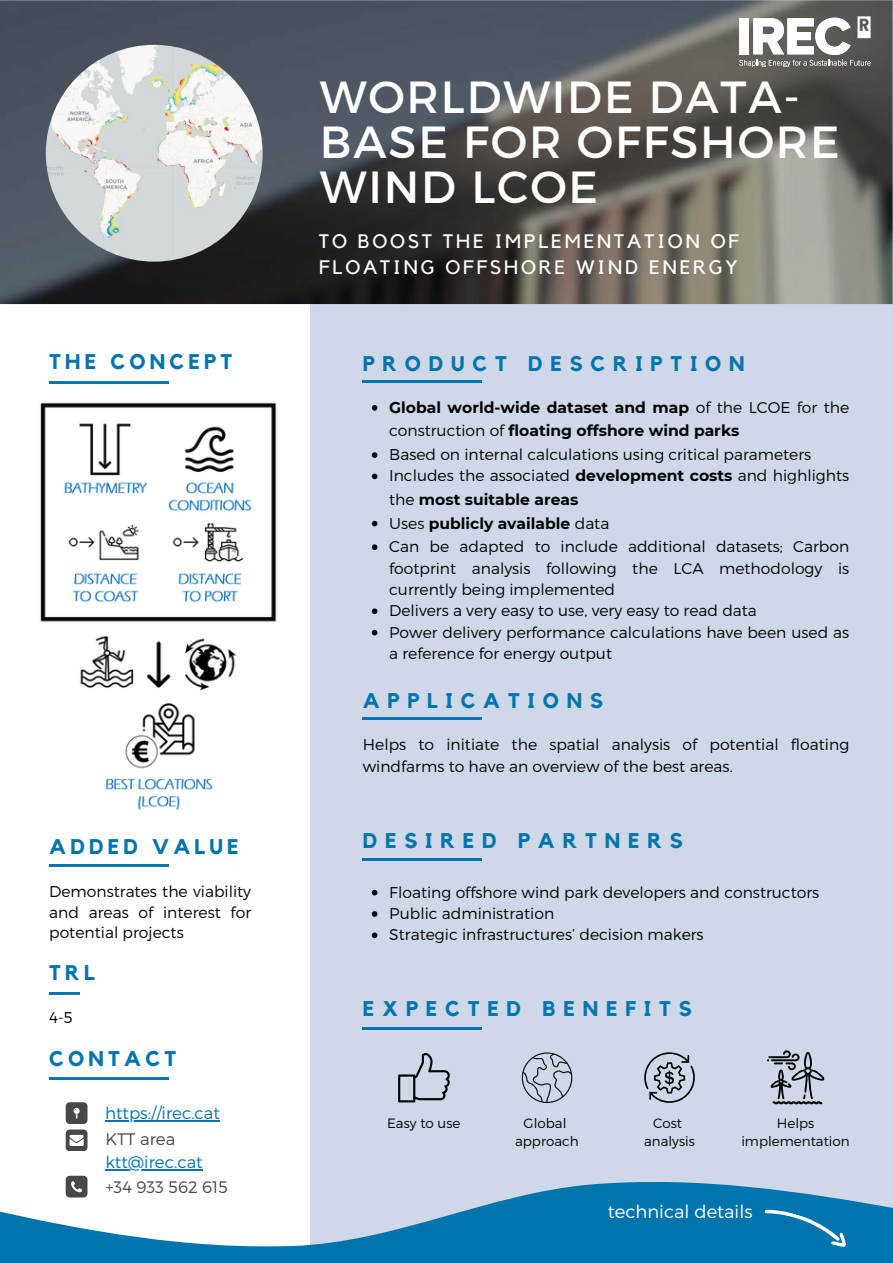
<style>
.page{position:relative;width:893px;height:1263px;background:#fff}
.page>*{position:absolute;margin:0;border:0;box-sizing:border-box;transform-origin:0 0}
.t1{font:45px/44.8px "Montserrat";letter-spacing:.04em;color:#fff}
.t2{font:700 21.15px "Kollektif";letter-spacing:.37em;color:#0075ad}
.t3{font:700 21.15px "Kollektif";letter-spacing:.2em;color:#0075ad}
.t4{font:19.5px/26.2px "Kollektif";letter-spacing:.145em;color:#fff}
.t5{font:300 18px "Montserrat";color:#fff}
.t6{font:300 16.65px "Montserrat";color:#0075ad}
.t7{font:300 16.65px "Montserrat";color:#484848}
.t8{font:300 15.6px/21.3px "Montserrat";color:#010202}
.t9{font:300 13.5px/18.6px "Montserrat";color:#010202;text-align:center}
.s1{font-weight:700}
</style>
<div class="page">
<div style="left:310px;top:304px;width:583px;height:944px;background:#ced8e8"></div>
<svg style="left:0;top:1182px;width:893px;height:81px;fill:#0075ad"></svg>
<img style="left:0;top:0;width:893px;height:304px">
<img style="left:46px;top:45px;width:217px;height:217px;border-radius:50%">
<svg style="left:66px;top:1176px;width:21px;height:21px"></svg>
<svg style="left:66px;top:1102px;width:21px;height:22px"></svg>
<hr style="left:105px;top:1120px;width:115px;height:1px;background:#0075ad">
<svg style="left:66px;top:1130px;width:21px;height:21px"></svg>
<hr style="left:105px;top:1169px;width:98px;height:1px;background:#0075ad">
<svg style="left:764px;top:1210px;width:82px;height:37px;background:#1e85b6"></svg>
<hr style="left:363px;top:380px;width:119px;height:3px;background:#0075ad">
<hr style="left:49px;top:381px;width:119px;height:3px;background:#0075ad">
<hr style="left:49px;top:1077px;width:119px;height:2px;background:#0075ad">
<hr style="left:49px;top:864px;width:119px;height:2px;background:#0075ad">
<hr style="left:49px;top:993px;width:31px;height:2px;background:#0075ad">
<img style="left:40px;top:402px;width:237px;height:409px">
<svg style="left:372px;top:405px;width:5px;height:6px"></svg>
<svg style="left:372px;top:452px;width:5px;height:6px"></svg>
<svg style="left:372px;top:474px;width:5px;height:5px"></svg>
<svg style="left:372px;top:521px;width:5px;height:5px"></svg>
<svg style="left:372px;top:544px;width:5px;height:6px"></svg>
<svg style="left:372px;top:608px;width:5px;height:6px"></svg>
<svg style="left:372px;top:630px;width:5px;height:5px"></svg>
<hr style="left:363px;top:858px;width:119px;height:3px;background:#0075ad">
<svg style="left:372px;top:890px;width:5px;height:5px"></svg>
<svg style="left:372px;top:911px;width:5px;height:6px"></svg>
<svg style="left:372px;top:933px;width:5px;height:5px"></svg>
<hr style="left:363px;top:1027px;width:119px;height:3px;background:#0075ad">
<svg style="left:398px;top:1053px;width:52px;height:49px"></svg>
<svg style="left:522px;top:1052px;width:50px;height:51px"></svg>
<svg style="left:644px;top:1052px;width:51px;height:51px"></svg>
<svg style="left:767px;top:1050px;width:57px;height:54px"></svg>
<hr style="left:363px;top:717px;width:119px;height:3px;background:#0075ad">
<img style="left:787px;top:18px;width:28px;height:37px">
<img style="left:739px;top:18px;width:10px;height:36px">
<img style="left:753px;top:18px;width:31px;height:36px">
<img style="left:815px;top:18px;width:35px;height:37px">
<svg style="left:739px;top:60px;width:132px;height:7px"></svg>
<img style="left:855px;top:14px;width:17px;height:27px">
<h2 class="t3" style="left:49px;top:352px;width:185px">THE CONCEPT</h2>
<h2 class="t3" style="left:49px;top:837px;width:191px">ADDED VALUE</h2>
<p class="t8" style="left:49px;top:880px;width:203px;line-height:20.7px;text-align:justify">Demonstrates the viability and areas of interest for potential projects</p>
<h2 class="t2" style="left:49px;top:963px;width:47px">TRL</h2>
<p class="t8" style="left:49px;top:1006px;width:25px">4-5</p>
<h2 class="t3" style="left:49px;top:1049px;width:129px">CONTACT</h2>
<p class="t6" style="left:105px;top:1102px;width:116px">https://irec.cat</p>
<p class="t7" style="left:105px;top:1129px;width:71px">KTT area</p>
<p class="t6" style="left:105px;top:1152px;width:99px">ktt@irec.cat</p>
<p class="t7" style="left:105px;top:1176px;width:124px">+34 933 562 615</p>
<h1 class="t1" style="left:320px;top:72px;width:521px">WORLDWIDE DATA-<br>BASE FOR OFFSHORE<br>WIND LCOE</h1>
<p class="t4" style="left:319px;top:229px;width:421px">TO BOOST THE IMPLEMENTATION OF<br>FLOATING OFFSHORE WIND ENERGY</p>
<h2 class="t2" style="left:363px;top:354px;width:383px">PRODUCT DESCRIPTION</h2>
<p class="t8" style="left:389px;top:395px;width:461px;line-height:23.5px"><span class="s1">Global world-wide dataset and map</span> of the LCOE for the construction of <span class="s1">floating offshore wind parks<br></span>Based on internal calculations using critical parameters</p>
<p class="t8" style="left:389px;top:463px;width:461px;line-height:23.5px">Includes the associated <span class="s1">development costs</span> and highlights the <span class="s1">most suitable areas<br></span>Uses <span class="s1">publicly available</span> data<br>Can be adapted to include additional datasets; Carbon</p>
<p class="t8" style="left:389px;top:557px;width:461px">footprint analysis following the LCA methodology is currently being implemented<br>Delivers a very easy to use, very easy to read data<br>Power delivery performance calculations have been used as a reference for energy output</p>
<h2 class="t2" style="left:363px;top:691px;width:242px">APPLICATIONS</h2>
<p class="t8" style="left:363px;top:733px;width:488px">Helps to initiate the spatial analysis of potential floating windfarms to have an overview of the best areas.</p>
<h2 class="t2" style="left:363px;top:831px;width:321px">DESIRED PARTNERS</h2>
<p class="t8" style="left:389px;top:881px;width:431px">Floating offshore wind park developers and constructors<br>Public administration<br>Strategic infrastructures’ decision makers</p>
<h2 class="t2" style="left:363px;top:999px;width:330px">EXPECTED BENEFITS</h2>
<p class="t9" style="left:387px;top:1113px;width:75px">Easy to use</p>
<p class="t9" style="left:515px;top:1113px;width:65px;line-height:18px">Global approach</p>
<p class="t9" style="left:644px;top:1113px;width:52px">Cost analysis</p>
<p class="t9" style="left:741px;top:1113px;width:110px">Helps implementation</p>
<p class="t5" style="left:608px;top:1200px;width:146px">technical details</p>
</div>
